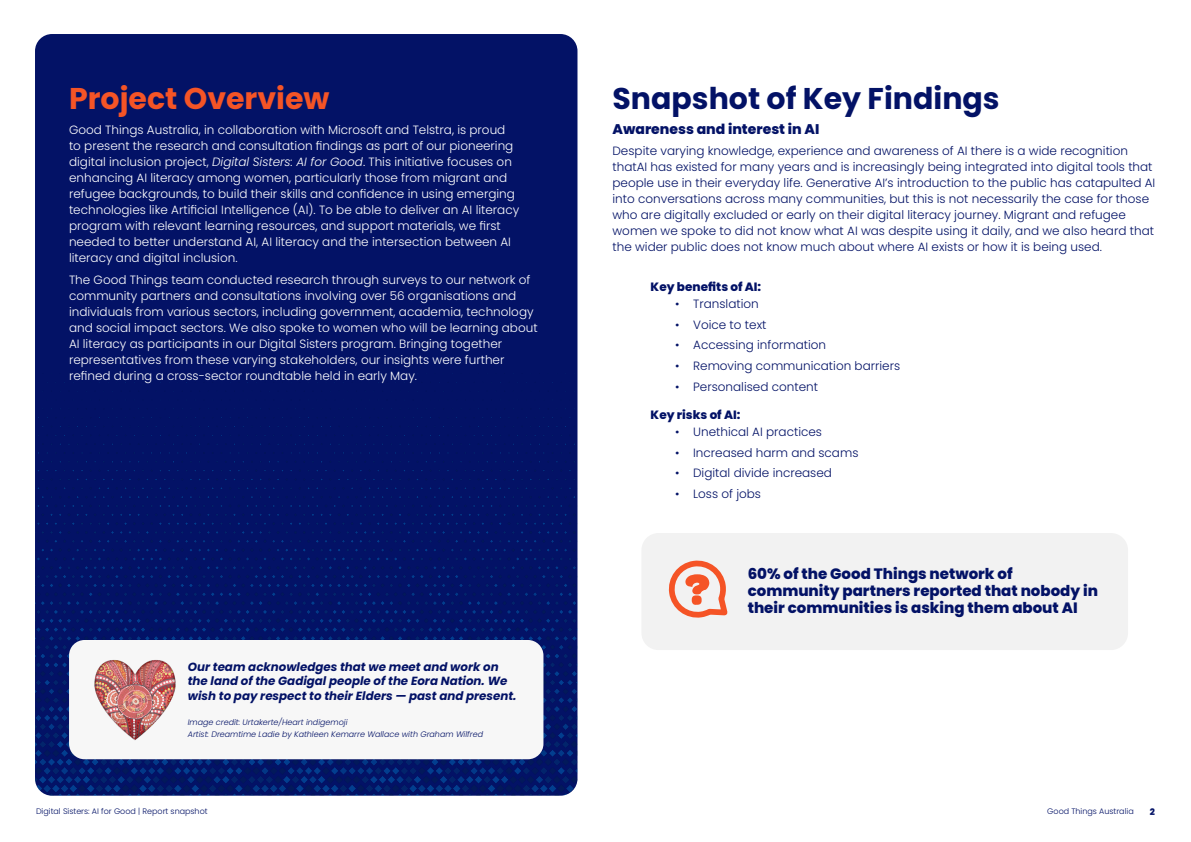
<style>
.page{position:relative;width:1191px;height:842px;background:#fff}
.page>*{position:absolute;margin:0;border:0;box-sizing:border-box;transform-origin:0 0}
.t1{font:700 30px "Poppins";color:#031266}
.t2{font:700 30px "Poppins";color:#f55426}
.t3{font:800 15px/17px "Poppins";color:#031266}
.t4{font:800 14px "Poppins";color:#031266}
.t5{font:300 12px/16px "Poppins";color:#fff}
.t6{font:300 12px/16px "Poppins";color:#031266}
.t7{font:800 12px "Poppins";color:#031266}
.t8{font:italic 700 11.8px/14.2px "Poppins";color:#031266}
.t9{font:800 9px "Poppins";color:#031266}
.t10{font:italic 300 8px/12px "Poppins";color:#031266}
.t11{font:300 8px "Poppins";color:#031266}
.s1{font-style:italic}
</style>
<div class="page">
<div style="left:35px;top:34px;width:542px;height:762px;background:#031266;border-radius:17px"></div>
<img style="left:35px;top:382px;width:542px;height:414px">
<div style="left:641px;top:533px;width:487px;height:117px;background:#f2f2f2;border-radius:17px"></div>
<svg style="left:668px;top:560px;width:60px;height:58px"></svg>
<div style="left:69px;top:640px;width:474px;height:119px;background:#f7f7f7;border-radius:15px"></div>
<img style="left:94px;top:660px;width:82px;height:80px">
<h1 class="t1" style="left:612px;top:81px;width:389px">Snapshot of Key Findings</h1>
<p class="t4" style="left:612px;top:121px;width:208px">Awareness and interest in AI</p>
<p class="t6" style="left:612px;top:143px;width:544px">Despite varying knowledge, experience and awareness of AI there is a wide recognition thatAI has existed for many years and is increasingly being integrated into digital tools that people use in their everyday life. Generative AI’s introduction to the public has catapulted AI into conversations across many communities, but this is not necessarily the case for those who are digitally excluded or early on their digital literacy journey. Migrant and refugee women we spoke to did not know what AI was despite using it daily, and we also heard that the wider public does not know much about where AI exists or how it is being used.</p>
<h1 class="t2" style="left:69px;top:82px;width:262px">Project Overview</h1>
<p class="t5" style="left:69px;top:122px;width:452px">Good Things Australia, in collaboration with Microsoft and Telstra, is proud to present the research and consultation findings as part of our pioneering digital inclusion project, <span class="s1">Digital Sisters: AI for Good</span>. This initiative focuses on enhancing AI literacy among women, particularly those from migrant and refugee backgrounds, to build their skills and confidence in using emerging technologies like Artificial Intelligence (AI). To be able to deliver an AI literacy program with relevant learning resources, and support materials, we first needed to better understand AI, AI literacy and the intersection between AI literacy and digital inclusion.</p>
<p class="t5" style="left:69px;top:271px;width:470px">The Good Things team conducted research through surveys to our network of community partners and consultations involving over 56 organisations and individuals from various sectors, including government, academia, technology and social impact sectors. We also spoke to women who will be learning about AI literacy as participants in our Digital Sisters program. Bringing together representatives from these varying stakeholders, our insights were further refined during a cross-sector roundtable held in early May.</p>
<p class="t7" style="left:650px;top:280px;width:112px">Key benefits of AI:</p>
<p class="t6" style="left:675px;top:296px;width:85px">• Translation</p>
<p class="t6" style="left:675px;top:317px;width:93px">• Voice to text</p>
<p class="t6" style="left:675px;top:337px;width:152px">• Accessing information</p>
<p class="t6" style="left:675px;top:358px;width:226px">• Removing communication barriers</p>
<p class="t6" style="left:675px;top:378px;width:144px">• Personalised content</p>
<p class="t7" style="left:650px;top:407px;width:91px">Key risks of AI:</p>
<p class="t6" style="left:675px;top:424px;width:148px">• Unethical AI practices</p>
<p class="t6" style="left:675px;top:444px;width:185px">• Increased harm and scams</p>
<p class="t6" style="left:675px;top:465px;width:158px">• Digital divide increased</p>
<p class="t6" style="left:675px;top:486px;width:87px">• Loss of jobs</p>
<p class="t8" style="left:188px;top:660px;width:330px">Our team acknowledges that we meet and work on the land of the Gadigal people of the Eora Nation. We wish to pay respect to their Elders — past and present.</p>
<p class="t10" style="left:188px;top:716px;width:297px">Image credit: Urtakerte/Heart indigemoji<br>Artist: Dreamtime Ladie by Kathleen Kemarre Wallace with Graham Wilfred</p>
<p class="t3" style="left:747px;top:565px;width:352px">60% of the Good Things network of community partners reported that nobody in their communities is asking them about AI</p>
<p class="t11" style="left:36px;top:807px;width:173px">Digital Sisters: AI for Good | Report snapshot</p>
<p class="t11" style="left:1047px;top:807px;width:88px">Good Things Australia</p>
<p class="t9" style="left:1149px;top:807px;width:7px">2</p>
</div>
